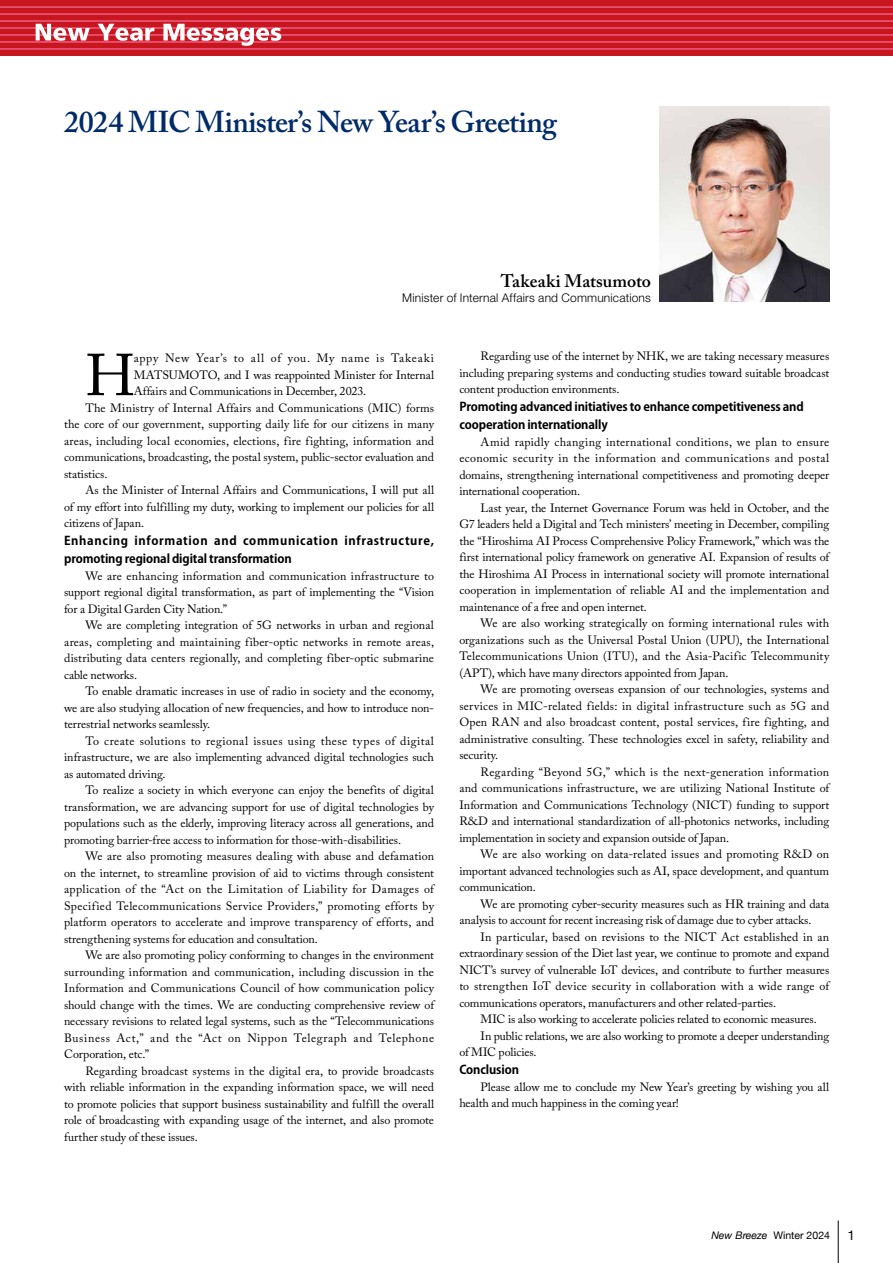
<style>
.page{position:relative;width:893px;height:1263px;background:#fff}
.page>*{position:absolute;margin:0;border:0;box-sizing:border-box;transform-origin:0 0}
.t1{font:58.35px "Adobe Caslon Pro";color:#000}
.t2{font:600 30px "Adobe Caslon Pro";letter-spacing:-.025em;color:#002b69}
.t3{font:600 18px "Adobe Caslon Pro";color:#000}
.t4{font:13.5px "Helvetica Neue";color:#000}
.t5{font:12px/16.5px "Adobe Caslon Pro";letter-spacing:-.005em;color:#000;text-align:justify}
.t6{font:700 12px/18px "Koz Go Pr 6 N";letter-spacing:-.01em;color:#000}
.t7{font:700 12px/18px "Koz Go Pr 6 N";letter-spacing:.055em;color:#000}
.t8{font:12px "Adobe Caslon Pro";letter-spacing:.015em;color:#000}
.t9{font:300 12px "Helvetica Neue LT Std";letter-spacing:.015em;color:#000}
.t10{font:12px "Adobe Caslon Pro";letter-spacing:.055em;color:#000}
.t11{font:10.5px "Helvetica Neue";color:#000}
.s1{font-style:italic}
</style>
<div class="page">
<div style="left:0;top:0;width:893px;height:56px;background:#c8161e"></div>
<hr style="left:0;top:6px;width:893px;height:2px;background:#e95377">
<hr style="left:0;top:13px;width:893px;height:2px;background:#e95377">
<hr style="left:0;top:20px;width:893px;height:2px;background:#e95377">
<hr style="left:0;top:27px;width:893px;height:2px;background:#e95377">
<hr style="left:0;top:34px;width:893px;height:2px;background:#e95377">
<hr style="left:0;top:41px;width:893px;height:2px;background:#e95377">
<hr style="left:0;top:48px;width:893px;height:2px;background:#e95377">
<svg style="left:36px;top:24px;width:54px;height:17px"></svg>
<svg style="left:98px;top:24px;width:56px;height:17px"></svg>
<svg style="left:163px;top:24px;width:118px;height:22px"></svg>
<img style="left:659px;top:106px;width:170px;height:196px">
<hr style="left:838px;top:1220px;width:1px;height:43px;background:#000">
<h2 class="t2" style="left:64px;top:104px;width:494px">2024 MIC Minister’s New Year’s Greeting</h2>
<h3 class="t3" style="left:501px;top:270px;width:152px">Takeaki Matsumoto</h3>
<p class="t9" style="left:402px;top:290px;width:250px">Minister of Internal Affairs and Communications</p>
<h1 class="t1" style="left:85px;top:341px;width:51px">H</h1>
<p class="t10" style="left:134px;top:351px;width:302px">appy New Year’s to all of you. My name is Takeaki</p>
<p class="t5" style="left:134px;top:366px;width:302px">MATSUMOTO, and I was reappointed Minister for Internal</p>
<p class="t5" style="left:134px;top:383px;width:234px">Affairs and Communications in December, 2023.</p>
<p class="t8" style="left:85px;top:400px;width:350px">The Ministry of Internal Affairs and Communications (MIC) forms</p>
<p class="t5" style="left:64px;top:416px;width:371px">the core of our government, supporting daily life for our citizens in many</p>
<p class="t5" style="left:64px;top:432px;width:371px">areas, including local economies, elections, fire fighting, information and</p>
<p class="t5" style="left:64px;top:449px;width:371px">communications, broadcasting, the postal system, public-sector evaluation and</p>
<p class="t5" style="left:64px;top:465px;width:45px">statistics.</p>
<p class="t5" style="left:85px;top:482px;width:350px">As the Minister of Internal Affairs and Communications, I will put all</p>
<p class="t5" style="left:64px;top:498px;width:371px">of my effort into fulfilling my duty, working to implement our policies for all</p>
<p class="t5" style="left:64px;top:515px;width:82px">citizens of Japan.</p>
<p class="t7" style="left:64px;top:532px;width:371px">Enhancing information and communication infrastructure, promoting regional digital transformation</p>
<p class="t5" style="left:64px;top:567px;width:371px;text-indent:21px">We are enhancing information and communication infrastructure to support regional digital transformation, as part of implementing the “Vision for a Digital Garden City Nation.”</p>
<p class="t5" style="left:64px;top:617px;width:371px;text-indent:21px">We are completing integration of 5G networks in urban and regional areas, completing and maintaining fiber-optic networks in remote areas, distributing data centers regionally, and completing fiber-optic submarine cable networks.</p>
<p class="t5" style="left:64px;top:683px;width:371px;text-indent:21px">To enable dramatic increases in use of radio in society and the economy, we are also studying allocation of new frequencies, and how to introduce non&shy;terrestrial networks seamlessly.</p>
<p class="t5" style="left:64px;top:732px;width:371px;text-indent:21px">To create solutions to regional issues using these types of digital infrastructure, we are also implementing advanced digital technologies such as automated driving.</p>
<p class="t5" style="left:64px;top:782px;width:371px;text-indent:21px">To realize a society in which everyone can enjoy the benefits of digital transformation, we are advancing support for use of digital technologies by populations such as the elderly, improving literacy across all generations, and promoting barrier-free access to information for those-with-disabilities.</p>
<p class="t5" style="left:64px;top:848px;width:371px;text-indent:21px">We are also promoting measures dealing with abuse and defamation on the internet, to streamline provision of aid to victims through consistent application of the “Act on the Limitation of Liability for Damages of Specified Telecommunications Service Providers,” promoting efforts by platform operators to accelerate and improve transparency of efforts, and strengthening systems for education and consultation.</p>
<p class="t5" style="left:64px;top:947px;width:372px;text-indent:21px">We are also promoting policy conforming to changes in the environment surrounding information and communication, including discussion in the Information and Communications Council of how communication policy should change with the times. We are conducting comprehensive review of necessary revisions to related legal systems, such as the “Telecommunications Business Act,” and the “Act on Nippon Telegraph and Telephone Corporation, etc.”</p>
<p class="t5" style="left:64px;top:1062px;width:371px;text-indent:21px">Regarding broadcast systems in the digital era, to provide broadcasts with reliable information in the expanding information space, we will need to promote policies that support business sustainability and fulfill the overall role of broadcasting with expanding usage of the internet, and also promote further study of these issues.</p>
<p class="t5" style="left:459px;top:348px;width:371px;text-indent:21px">Regarding use of the internet by NHK, we are taking necessary measures including preparing systems and conducting studies toward suitable broadcast content production environments.</p>
<p class="t6" style="left:459px;top:398px;width:346px">Promoting advanced initiatives to enhance competitiveness and cooperation internationally</p>
<p class="t5" style="left:459px;top:433px;width:371px;text-indent:21px">Amid rapidly changing international conditions, we plan to ensure economic security in the information and communications and postal domains, strengthening international competitiveness and promoting deeper international cooperation.</p>
<p class="t5" style="left:459px;top:499px;width:371px;text-indent:21px">Last year, the Internet Governance Forum was held in October, and the G7 leaders held a Digital and Tech ministers’ meeting in December, compiling the “Hiroshima AI Process Comprehensive Policy Framework,” which was the first international policy framework on generative AI. Expansion of results of the Hiroshima AI Process in international society will promote international cooperation in implementation of reliable AI and the implementation and maintenance of a free and open internet.</p>
<p class="t5" style="left:459px;top:615px;width:371px;text-indent:21px">We are also working strategically on forming international rules with organizations such as the Universal Postal Union (UPU), the International Telecommunications Union (ITU), and the Asia-Pacific Telecommunity (APT), which have many directors appointed from Japan.</p>
<p class="t5" style="left:459px;top:681px;width:371px;text-indent:21px">We are promoting overseas expansion of our technologies, systems and services in MIC-related fields: in digital infrastructure such as 5G and Open RAN and also broadcast content, postal services, fire fighting, and administrative consulting. These technologies excel in safety, reliability and security.</p>
<p class="t5" style="left:459px;top:763px;width:371px;text-indent:21px">Regarding “Beyond 5G,” which is the next-generation information and communications infrastructure, we are utilizing National Institute of Information and Communications Technology (NICT) funding to support R&amp;D and international standardization of all-photonics networks, including implementation in society and expansion outside of Japan.</p>
<p class="t5" style="left:459px;top:846px;width:371px;text-indent:21px">We are also working on data-related issues and promoting R&amp;D on important advanced technologies such as AI, space development, and quantum communication.</p>
<p class="t5" style="left:459px;top:895px;width:371px;text-indent:21px">We are promoting cyber-security measures such as HR training and data analysis to account for recent increasing risk of damage due to cyber attacks.</p>
<p class="t5" style="left:459px;top:928px;width:371px;text-indent:21px">In particular, based on revisions to the NICT Act established in an extraordinary session of the Diet last year, we continue to promote and expand NICT’s survey of vulnerable IoT devices, and contribute to further measures to strengthen IoT device security in collaboration with a wide range of communications operators, manufacturers and other related-parties.</p>
<p class="t5" style="left:481px;top:1011px;width:338px">MIC is also working to accelerate policies related to economic measures.</p>
<p class="t5" style="left:481px;top:1027px;width:350px">In public relations, we are also working to promote a deeper understanding</p>
<p class="t5" style="left:459px;top:1044px;width:79px">of MIC policies.</p>
<p class="t6" style="left:459px;top:1061px;width:61px">Conclusion</p>
<p class="t5" style="left:459px;top:1078px;width:371px;text-indent:21px">Please allow me to conclude my New Year’s greeting by wishing you all health and much happiness in the coming year!</p>
<p class="t11" style="left:711px;top:1227px;width:120px"><span class="s1">New Breeze</span> Winter 2024</p>
<p class="t4" style="left:847px;top:1225px;width:9px">1</p>
</div>
